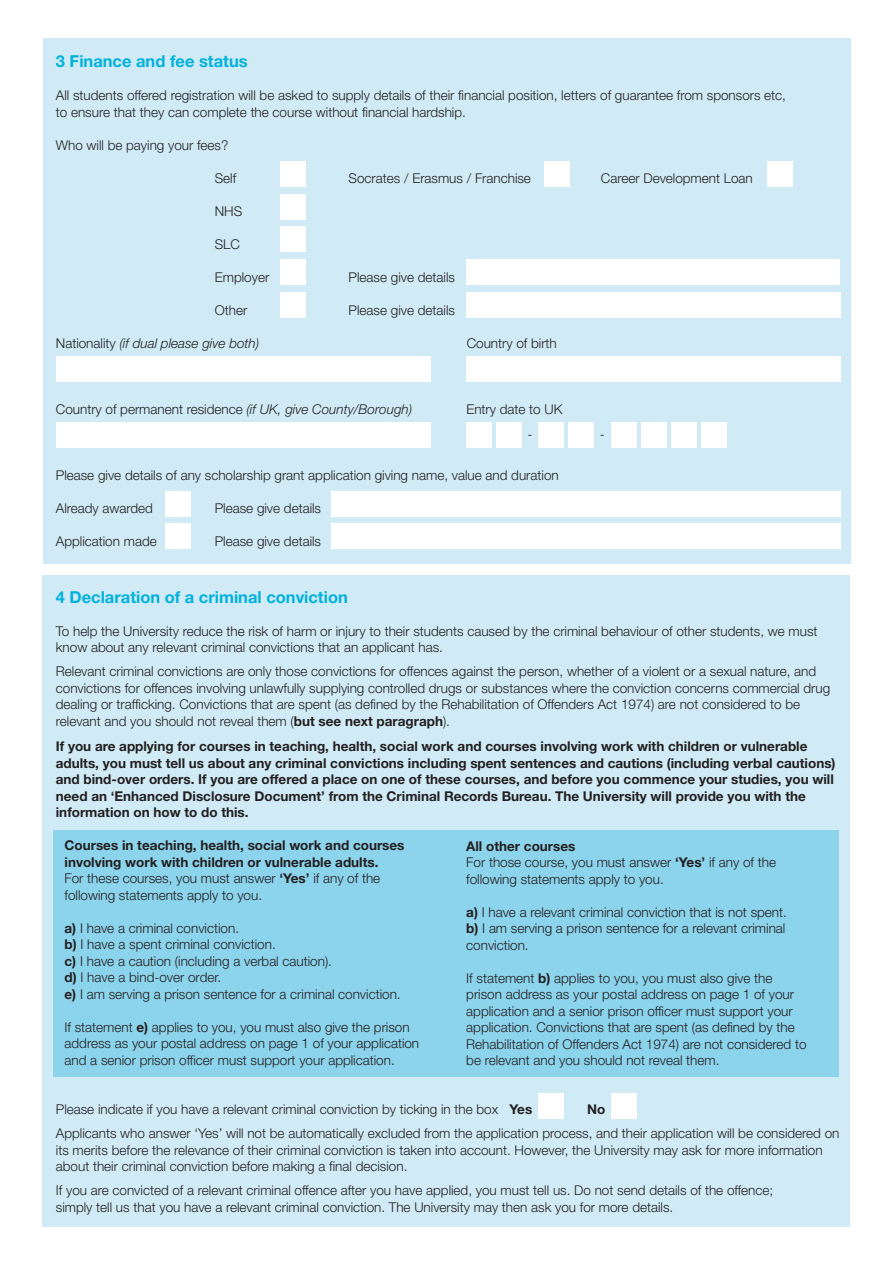
<style>
.page{position:relative;width:893px;height:1263px;background:#fff}
.page>*{position:absolute;margin:0;border:0;box-sizing:border-box;transform-origin:0 0}
.t1{font:700 16.5px "Helvetica Neue";color:#00b1dc}
.t2{font:300 13.5px/16.5px "Helvetica Neue";color:#231f20}
.t3{font:700 13.5px/16.5px "Helvetica Neue";color:#231f20}
.t4{font:italic 300 13.5px "Helvetica Neue";color:#231f20}
.s1{font-style:normal}
.s2{font-style:italic}
.s3{font-weight:700}
.s4{font-weight:300}
</style>
<div class="page">
<div style="left:43px;top:576px;width:807px;height:651px;background:#d0ebf6"></div>
<div style="left:54px;top:830px;width:785px;height:247px;background:#8cd3ec"></div>
<div style="left:43px;top:38px;width:807px;height:526px;background:#d0ebf6"></div>
<div style="left:544px;top:161px;width:26px;height:26px;background:#fff"></div>
<div style="left:767px;top:161px;width:26px;height:26px;background:#fff"></div>
<div style="left:280px;top:161px;width:26px;height:26px;background:#fff"></div>
<div style="left:280px;top:194px;width:26px;height:26px;background:#fff"></div>
<div style="left:466px;top:259px;width:374px;height:26px;background:#fff"></div>
<div style="left:280px;top:227px;width:26px;height:25px;background:#fff"></div>
<div style="left:466px;top:292px;width:375px;height:26px;background:#fff"></div>
<div style="left:280px;top:259px;width:26px;height:26px;background:#fff"></div>
<div style="left:57px;top:356px;width:374px;height:26px;background:#fff"></div>
<div style="left:466px;top:356px;width:375px;height:26px;background:#fff"></div>
<div style="left:57px;top:422px;width:374px;height:26px;background:#fff"></div>
<div style="left:466px;top:422px;width:26px;height:26px;background:#fff"></div>
<div style="left:496px;top:422px;width:26px;height:26px;background:#fff"></div>
<div style="left:539px;top:422px;width:25px;height:26px;background:#fff"></div>
<div style="left:569px;top:422px;width:25px;height:26px;background:#fff"></div>
<div style="left:611px;top:422px;width:25px;height:26px;background:#fff"></div>
<div style="left:641px;top:422px;width:25px;height:26px;background:#fff"></div>
<div style="left:671px;top:422px;width:26px;height:26px;background:#fff"></div>
<div style="left:701px;top:422px;width:26px;height:26px;background:#fff"></div>
<div style="left:165px;top:491px;width:26px;height:25px;background:#fff"></div>
<div style="left:165px;top:523px;width:26px;height:26px;background:#fff"></div>
<div style="left:331px;top:491px;width:510px;height:25px;background:#fff"></div>
<div style="left:331px;top:523px;width:510px;height:26px;background:#fff"></div>
<div style="left:538px;top:1093px;width:26px;height:26px;background:#fff"></div>
<div style="left:611px;top:1093px;width:25px;height:26px;background:#fff"></div>
<div style="left:281px;top:292px;width:25px;height:25px;background:#fff"></div>
<p class="t1" style="left:56px;top:56px;width:193px">3 Finance and fee status</p>
<p class="t2" style="left:56px;top:89px;width:732px">All students offered registration will be asked to supply details of their financial position, letters of guarantee from sponsors etc, to ensure that they can complete the course without financial hardship.</p>
<p class="t2" style="left:56px;top:138px;width:174px">Who will be paying your fees?</p>
<p class="t2" style="left:215px;top:171px;width:23px">Self</p>
<p class="t2" style="left:349px;top:171px;width:184px">Socrates / Erasmus / Franchise</p>
<p class="t2" style="left:601px;top:171px;width:153px">Career Development Loan</p>
<p class="t2" style="left:215px;top:204px;width:29px">NHS</p>
<p class="t2" style="left:215px;top:237px;width:27px">SLC</p>
<p class="t2" style="left:215px;top:270px;width:56px">Employer</p>
<p class="t2" style="left:349px;top:270px;width:108px">Please give details</p>
<p class="t2" style="left:215px;top:303px;width:34px">Other</p>
<p class="t2" style="left:349px;top:303px;width:108px">Please give details</p>
<p class="t4" style="left:56px;top:338px;width:205px"><span class="s1">Nationality</span> (if dual please give both)</p>
<p class="t2" style="left:467px;top:336px;width:92px">Country of birth</p>
<p class="t2" style="left:56px;top:402px;width:358px">Country of permanent residence <span class="s2">(if UK, give County/Borough)</span></p>
<p class="t2" style="left:527px;top:398px;width:37px;line-height:25.5px;text-indent:-61px">Entry date to UK -</p>
<p class="t2" style="left:56px;top:468px;width:504px">Please give details of any scholarship grant application giving name, value and duration</p>
<p class="t2" style="left:56px;top:501px;width:99px">Already awarded</p>
<p class="t2" style="left:215px;top:501px;width:108px">Please give details</p>
<p class="t2" style="left:56px;top:534px;width:102px">Application made</p>
<p class="t2" style="left:215px;top:534px;width:108px">Please give details</p>
<p class="t2" style="left:600px;top:428px;width:6px">-</p>
<p class="t1" style="left:56px;top:591px;width:294px">4 Declaration of a criminal conviction</p>
<p class="t2" style="left:56px;top:624px;width:763px">To help the University reduce the risk of harm or injury to their students caused by the criminal behaviour of other students, we must know about any relevant criminal convictions that an applicant has.</p>
<p class="t2" style="left:56px;top:665px;width:776px">Relevant criminal convictions are only those convictions for offences against the person, whether of a violent or a sexual nature, and convictions for offences involving unlawfully supplying controlled drugs or substances where the conviction concerns commercial drug dealing or trafficking. Convictions that are spent (as defined by the Rehabilitation of Offenders Act 1974) are not considered to be relevant and you should not reveal them (<span class="s3">but see next paragraph</span>).</p>
<p class="t3" style="left:56px;top:740px;width:781px">If you are applying for courses in teaching, health, social work and courses involving work with children or vulnerable adults, you must tell us about any criminal convictions including spent sentences and cautions (including verbal cautions) and bind-over orders. If you are offered a place on one of these courses, and before you commence your studies, you will need an ‘Enhanced Disclosure Document’ from the Criminal Records Bureau. The University will provide you with the information on how to do this.</p>
<p class="t3" style="left:65px;top:839px;width:341px">Courses in teaching, health, social work and courses involving work with children or vulnerable adults.<br><span class="s4">For these courses, you must answer</span> ‘Yes’ <span class="s4">if any of the following statements apply to you.</span></p>
<p class="t2" style="left:65px;top:921px;width:338px"><span class="s3">a)</span> I have a criminal conviction.<br><span class="s3">b)</span> I have a spent criminal conviction.<br><span class="s3">c)</span> I have a caution (including a verbal caution).<br><span class="s3">d)</span> I have a bind-over order.<br><span class="s3">e)</span> I am serving a prison sentence for a criminal conviction.</p>
<p class="t2" style="left:65px;top:1020px;width:356px">If statement <span class="s3">e)</span> applies to you, you must also give the prison address as your postal address on page 1 of your application and a senior prison officer must support your application.</p>
<p class="t2" style="left:56px;top:1103px;width:478px">Please indicate if you have a relevant criminal conviction by ticking in the box <span class="s3">Yes</span></p>
<p class="t3" style="left:587px;top:1102px;width:20px">No</p>
<p class="t2" style="left:56px;top:1127px;width:785px">Applicants who answer ‘Yes’ will not be automatically excluded from the application process, and their application will be considered on its merits before the relevance of their criminal conviction is taken into account. However, the University may ask for more information about their criminal conviction before making a final decision.</p>
<p class="t2" style="left:56px;top:1184px;width:719px">If you are convicted of a relevant criminal offence after you have applied, you must tell us. Do not send details of the offence; simply tell us that you have a relevant criminal conviction. The University may then ask you for more details.</p>
<p class="t2" style="left:466px;top:839px;width:311px"><span class="s3">All other courses<br></span>For those course, you must answer <span class="s3">‘Yes’</span> if any of the following statements apply to you.</p>
<p class="t2" style="left:466px;top:905px;width:322px;text-align:justify"><span class="s3">a)</span> I have a relevant criminal conviction that is not spent. <span class="s3">b)</span> I am serving a prison sentence for a relevant criminal conviction.</p>
<p class="t2" style="left:466px;top:971px;width:342px">If statement <span class="s3">b)</span> applies to you, you must also give the prison address as your postal address on page 1 of your application and a senior prison officer must support your application. Convictions that are spent (as defined by the Rehabilitation of Offenders Act 1974) are not considered to be relevant and you should not reveal them.</p>
</div>
